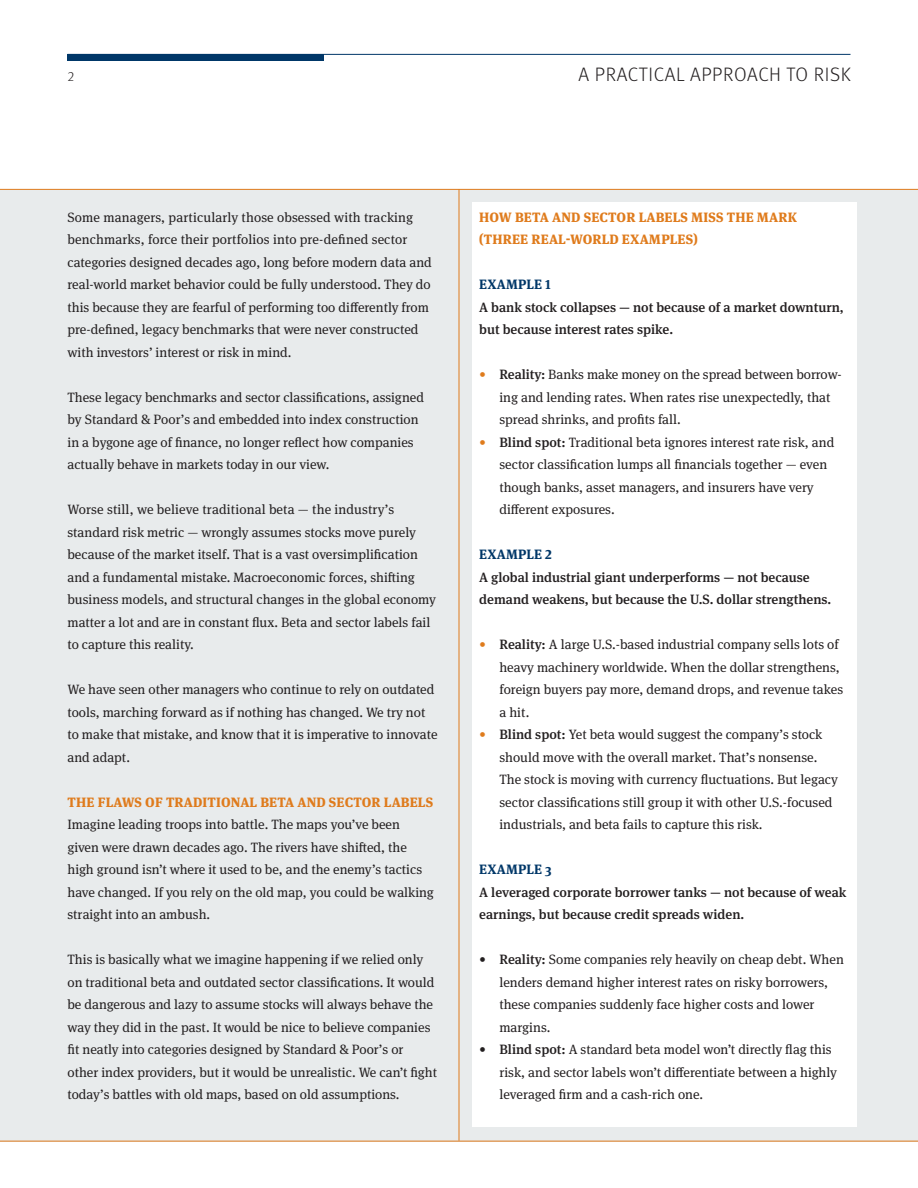
<style>
.page{position:relative;width:918px;height:1188px;background:#fff}
.page>*{position:absolute;margin:0;border:0;box-sizing:border-box;transform-origin:0 0}
.t1{font:300 19.5px "Meta Pro";letter-spacing:.035em;color:#231f20}
.t2{font:13.5px/22.5px "Meta Serif Pro";color:#231f20}
.t3{font:500 13.5px/22.5px "Meta Serif Pro";color:#231f20}
.t4{font:800 13.5px "Meta Serif Pro";letter-spacing:.01em;color:#df7b1c}
.t5{font:700 13.5px "Meta Serif Pro";letter-spacing:.01em;color:#003768}
.t6{font:300 13.5px "Meta Pro";color:#231f20}
.s1{color:#df7b1c}
.s2{font-weight:500}
</style>
<div class="page">
<div style="left:0;top:189px;width:918px;height:953px;background:#e8ebec"></div>
<div style="left:472px;top:202px;width:385px;height:925px;background:#fff"></div>
<hr style="left:459px;top:189px;width:1px;height:952px;background:#df7b1c">
<hr style="left:0;top:1141px;width:918px;height:1px;background:#df7b1c">
<hr style="left:0;top:189px;width:918px;height:1px;background:#df7b1c">
<div style="left:68px;top:54px;width:256px;height:7px;background:#003768"></div>
<hr style="left:68px;top:54px;width:782px;height:1px;background:#003768">
<p class="t6" style="left:68px;top:67px;width:8px">2</p>
<p class="t1" style="left:579px;top:61px;width:274px">A PRACTICAL APPROACH TO RISK</p>
<p class="t2" style="left:68px;top:205px;width:366px">Some managers, particularly those obsessed with tracking benchmarks, force their portfolios into pre-defined sector categories designed decades ago, long before modern data and real-world market behavior could be fully understood. They do this because they are fearful of performing too differently from pre-defined, legacy benchmarks that were never constructed with investors’ interest or risk in mind.</p>
<p class="t2" style="left:68px;top:385px;width:358px">These legacy benchmarks and sector classifications, assigned by Standard &amp; Poor’s and embedded into index construction</p>
<p class="t2" style="left:68px;top:430px;width:348px">in a bygone age of finance, no longer reflect how companies actually behave in markets today in our view.</p>
<p class="t2" style="left:68px;top:498px;width:370px">Worse still, we believe traditional beta — the industry’s standard risk metric — wrongly assumes stocks move purely because of the market itself. That is a vast oversimplification and a fundamental mistake. Macroeconomic forces, shifting business models, and structural changes in the global economy matter a lot and are in constant flux. Beta and sector labels fail to capture this reality.</p>
<p class="t2" style="left:68px;top:678px;width:372px">We have seen other managers who continue to rely on outdated tools, marching forward as if nothing has changed. We try not to make that mistake, and know that it is imperative to innovate and adapt.</p>
<p class="t4" style="left:68px;top:791px;width:367px">THE FLAWS OF TRADITIONAL BETA AND SECTOR LABELS</p>
<p class="t2" style="left:68px;top:813px;width:334px">Imagine leading troops into battle. The maps you’ve been</p>
<p class="t2" style="left:68px;top:835px;width:368px">given were drawn decades ago. The rivers have shifted, the high ground isn’t where it used to be, and the enemy’s tactics have changed. If you rely on the old map, you could be walking straight into an ambush.</p>
<p class="t2" style="left:68px;top:948px;width:371px">This is basically what we imagine happening if we relied only on traditional beta and outdated sector classifications. It would be dangerous and lazy to assume stocks will always behave the way they did in the past. It would be nice to believe companies fit neatly into categories designed by Standard &amp; Poor’s or other index providers, but it would be unrealistic. We can’t fight today’s battles with old maps, based on old assumptions.</p>
<p class="t4" style="left:479px;top:206px;width:319px">HOW BETA AND SECTOR LABELS MISS THE MARK</p>
<p class="t4" style="left:479px;top:229px;width:220px">(THREE REAL-WORLD EXAMPLES)</p>
<p class="t5" style="left:479px;top:274px;width:73px">EXAMPLE 1</p>
<p class="t3" style="left:479px;top:295px;width:366px">A bank stock collapses — not because of a market downturn, but because interest rates spike.</p>
<p class="t2" style="left:479px;top:363px;width:364px"><span class="s1">•</span> <span class="s2">Reality:</span> Banks make money on the spread between borrow-</p>
<p class="t2" style="left:499px;top:385px;width:333px">ing and lending rates. When rates rise unexpectedly, that</p>
<p class="t2" style="left:499px;top:408px;width:183px">spread shrinks, and profits fall.</p>
<p class="t2" style="left:479px;top:430px;width:357px"><span class="s1">•</span> <span class="s2">Blind spot:</span> Traditional beta ignores interest rate risk, and</p>
<p class="t2" style="left:499px;top:453px;width:329px">sector classification lumps all financials together — even</p>
<p class="t2" style="left:499px;top:475px;width:316px">though banks, asset managers, and insurers have very</p>
<p class="t2" style="left:499px;top:498px;width:117px">different exposures.</p>
<p class="t5" style="left:479px;top:544px;width:74px">EXAMPLE 2</p>
<p class="t3" style="left:479px;top:565px;width:332px">A global industrial giant underperforms — not because</p>
<p class="t3" style="left:479px;top:587px;width:354px">demand weakens, but because the U.S. dollar strengthens.</p>
<p class="t2" style="left:479px;top:633px;width:361px"><span class="s1">•</span> <span class="s2">Reality:</span> A large U.S.-based industrial company sells lots of</p>
<p class="t2" style="left:499px;top:655px;width:342px">heavy machinery worldwide. When the dollar strengthens,</p>
<p class="t2" style="left:499px;top:678px;width:345px">foreign buyers pay more, demand drops, and revenue takes</p>
<p class="t2" style="left:499px;top:700px;width:31px">a hit.</p>
<p class="t2" style="left:479px;top:723px;width:345px"><span class="s1">•</span> <span class="s2">Blind spot:</span> Yet beta would suggest the company’s stock</p>
<p class="t2" style="left:499px;top:745px;width:319px">should move with the overall market. That’s nonsense.</p>
<p class="t2" style="left:499px;top:768px;width:340px">The stock is moving with currency fluctuations. But legacy</p>
<p class="t2" style="left:499px;top:790px;width:335px">sector classifications still group it with other U.S.-focused</p>
<p class="t2" style="left:499px;top:813px;width:265px">industrials, and beta fails to capture this risk.</p>
<p class="t5" style="left:479px;top:859px;width:74px">EXAMPLE 3</p>
<p class="t3" style="left:479px;top:880px;width:369px">A leveraged corporate borrower tanks — not because of weak earnings, but because credit spreads widen.</p>
<p class="t2" style="left:479px;top:948px;width:366px">• <span class="s2">Reality:</span> Some companies rely heavily on cheap debt. When</p>
<p class="t2" style="left:499px;top:970px;width:330px">lenders demand higher interest rates on risky borrowers,</p>
<p class="t2" style="left:499px;top:993px;width:317px">these companies suddenly face higher costs and lower</p>
<p class="t2" style="left:499px;top:1015px;width:52px">margins.</p>
<p class="t2" style="left:479px;top:1038px;width:354px">• <span class="s2">Blind spot:</span> A standard beta model won’t directly flag this</p>
<p class="t2" style="left:499px;top:1060px;width:339px">risk, and sector labels won’t differentiate between a highly</p>
<p class="t2" style="left:499px;top:1083px;width:205px">leveraged firm and a cash-rich one.</p>
</div>
